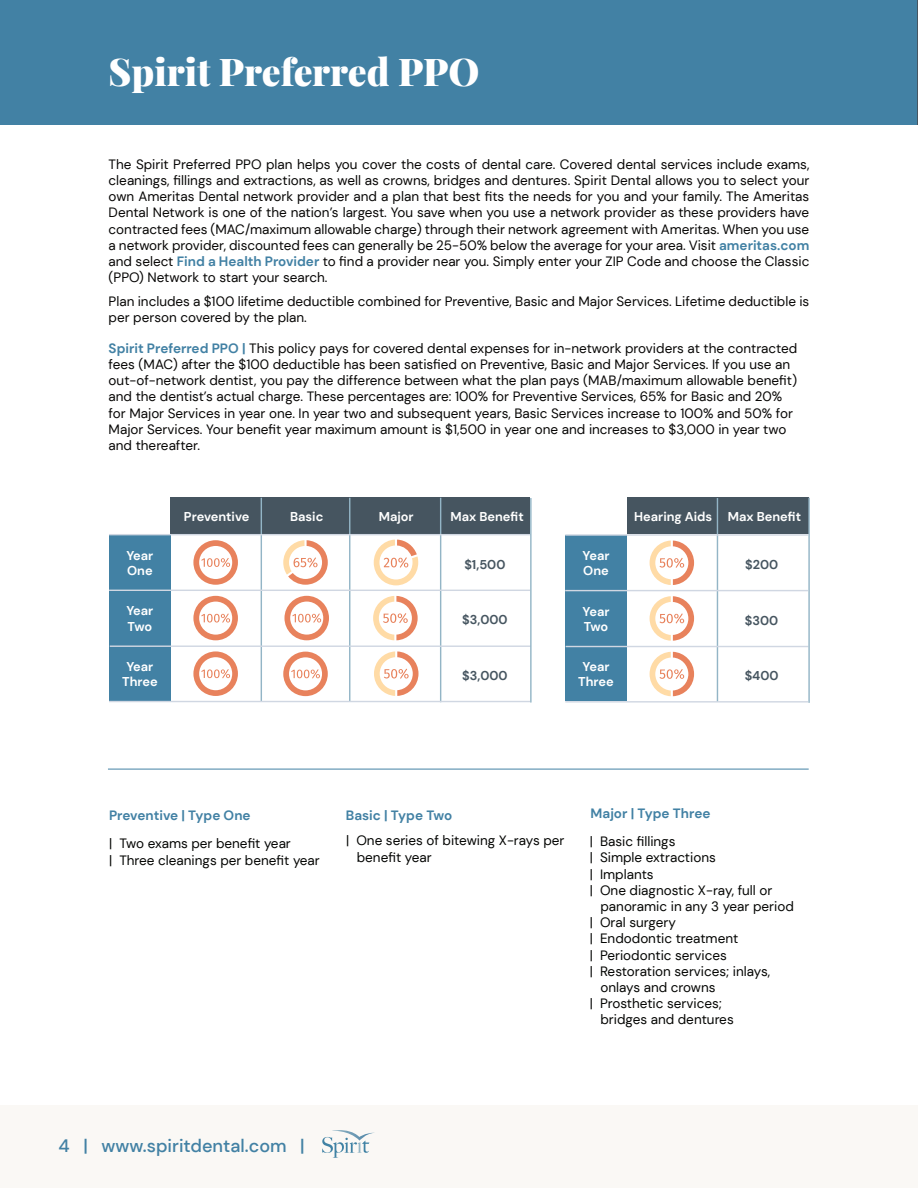
<style>
.page{position:relative;width:918px;height:1188px;background:#fff}
.page>*{position:absolute;margin:0;border:0;box-sizing:border-box;transform-origin:0 0}
.t1{font:900 37.5px "Playfair Display";color:#fff}
.t2{font:500 18px "DM Sans";color:#4281a4}
.t3{font:13.5px/16.2px "DM Sans";color:#070605}
.t4{font:13.5px/16.2px "DM Sans";color:#040503}
.t5{font:700 13.5px "DM Sans";color:#4281a4}
.t6{font:700 12.75px/15.3px "DM Sans";color:#fff}
.t7{font:700 12.75px "DM Sans";color:#465560}
.s1{font-weight:700;color:#4281a4}
</style>
<div class="page">
<div style="left:0;top:0;width:918px;height:124px;background:#4281a4"></div>
<hr style="left:108px;top:769px;width:701px;height:1px;background:#4281a4">
<div style="left:171px;top:498px;width:359px;height:36px;background:#465560"></div>
<hr style="left:261px;top:498px;width:1px;height:204px;background:#93b5c6">
<hr style="left:349px;top:498px;width:1px;height:204px;background:#93b5c6">
<hr style="left:440px;top:498px;width:1px;height:204px;background:#93b5c6">
<div style="left:109px;top:535px;width:62px;height:166px;background:#4281a4"></div>
<hr style="left:109px;top:534px;width:422px;height:1px;background:#d0d7e2">
<hr style="left:109px;top:590px;width:421px;height:1px;background:#d0d7e2">
<hr style="left:110px;top:646px;width:421px;height:1px;background:#d0d7e2">
<hr style="left:109px;top:701px;width:421px;height:1px;background:#d0d7e2">
<hr style="left:530px;top:498px;width:2px;height:205px;background:#93b5c6">
<svg style="left:193px;top:540px;width:45px;height:45px"></svg>
<svg style="left:283px;top:540px;width:45px;height:45px"></svg>
<svg style="left:373px;top:596px;width:45px;height:44px"></svg>
<svg style="left:193px;top:596px;width:45px;height:44px"></svg>
<svg style="left:193px;top:651px;width:45px;height:45px"></svg>
<div style="left:627px;top:498px;width:181px;height:36px;background:#465560"></div>
<hr style="left:717px;top:498px;width:1px;height:204px;background:#93b5c6">
<div style="left:565px;top:536px;width:62px;height:165px;background:#4281a4"></div>
<hr style="left:565px;top:534px;width:243px;height:2px;background:#d0d7e2">
<hr style="left:565px;top:590px;width:243px;height:1px;background:#d0d7e2">
<hr style="left:566px;top:646px;width:242px;height:1px;background:#d0d7e2">
<hr style="left:565px;top:701px;width:243px;height:2px;background:#d0d7e2">
<hr style="left:808px;top:498px;width:2px;height:205px;background:#93b5c6">
<svg style="left:650px;top:541px;width:44px;height:44px"></svg>
<svg style="left:650px;top:596px;width:44px;height:45px"></svg>
<svg style="left:650px;top:652px;width:44px;height:44px"></svg>
<svg style="left:374px;top:540px;width:44px;height:45px"></svg>
<svg style="left:284px;top:596px;width:45px;height:44px"></svg>
<svg style="left:283px;top:652px;width:45px;height:44px"></svg>
<hr style="left:917px;top:0;width:1px;height:124px;background:#465560">
<svg style="left:374px;top:651px;width:45px;height:45px"></svg>
<div style="left:0;top:1105px;width:918px;height:83px;background:#faf8f5"></div>
<svg style="left:322px;top:1130px;width:52px;height:28px"></svg>
<div style="left:341px;top:1154px;width:58px;height:13px;background:#faf8f5"></div>
<p class="t1" style="left:109px;top:42px;width:372px">Spirit Preferred PPO</p>
<p class="t3" style="left:109px;top:156px;width:702px;text-align:justify">The Spirit Preferred PPO plan helps you cover the costs of dental care. Covered dental services include exams, cleanings, fillings and extractions, as well as crowns, bridges and dentures. Spirit Dental allows you to select your own Ameritas Dental network provider and a plan that best fits the needs for you and your family. The Ameritas Dental Network is one of the nation’s largest. You save when you use a network provider as these providers have contracted fees (MAC/maximum allowable charge) through their network agreement with Ameritas. When you use a network provider, discounted fees can generally be 25-50% below the average for your area. Visit <span class="s1">ameritas.com </span>and select <span class="s1">Find a Health Provider</span> to find a provider near you. Simply enter your ZIP Code and choose the Classic (PPO) Network to start your search.</p>
<p class="t3" style="left:109px;top:293px;width:702px">Plan includes a $100 lifetime deductible combined for Preventive, Basic and Major Services. Lifetime deductible is per person covered by the plan.</p>
<p class="t3" style="left:109px;top:340px;width:690px"><span class="s1">Spirit Preferred PPO |</span> This policy pays for covered dental expenses for in-network providers at the contracted fees (MAC) after the $100 deductible has been satisfied on Preventive, Basic and Major Services. If you use an out-of-network dentist, you pay the difference between what the plan pays (MAB/maximum allowable benefit) and the dentist’s actual charge. These percentages are: 100% for Preventive Services, 65% for Basic and 20% for Major Services in year one. In year two and subsequent years, Basic Services increase to 100% and 50% for Major Services. Your benefit year maximum amount is $1,500 in year one and increases to $3,000 in year two and thereafter.</p>
<p class="t6" style="left:126px;top:547px;width:28px">Year<br>One</p>
<p class="t6" style="left:126px;top:603px;width:28px">Year<br>Two</p>
<p class="t6" style="left:122px;top:659px;width:37px;text-align:center">Year<br>Three</p>
<p class="t6" style="left:184px;top:509px;width:67px">Preventive</p>
<p class="t6" style="left:290px;top:509px;width:35px">Basic</p>
<p class="t6" style="left:379px;top:509px;width:36px">Major</p>
<p class="t6" style="left:451px;top:509px;width:75px">Max Benefit</p>
<p class="t7" style="left:464px;top:556px;width:43px">$1,500</p>
<p class="t7" style="left:462px;top:612px;width:47px">$3,000</p>
<p class="t7" style="left:462px;top:668px;width:47px">$3,000</p>
<p class="t6" style="left:583px;top:548px;width:28px">Year</p>
<p class="t6" style="left:583px;top:563px;width:27px">One</p>
<p class="t6" style="left:583px;top:603px;width:28px">Year<br>Two</p>
<p class="t6" style="left:578px;top:659px;width:37px;text-align:center">Year<br>Three</p>
<p class="t6" style="left:634px;top:509px;width:80px">Hearing Aids</p>
<p class="t6" style="left:728px;top:509px;width:75px">Max Benefit</p>
<p class="t7" style="left:745px;top:557px;width:35px">$200</p>
<p class="t7" style="left:745px;top:612px;width:35px">$300</p>
<p class="t7" style="left:745px;top:668px;width:35px">$400</p>
<p class="t5" style="left:109px;top:807px;width:143px">Preventive | Type One</p>
<p class="t4" style="left:109px;top:835px;width:183px">| Two exams per benefit year</p>
<p class="t4" style="left:109px;top:852px;width:212px">| Three cleanings per benefit year</p>
<p class="t5" style="left:346px;top:807px;width:108px">Basic | Type Two</p>
<p class="t4" style="left:346px;top:833px;width:220px">| One series of bitewing X-rays per</p>
<p class="t4" style="left:357px;top:849px;width:76px">benefit year</p>
<p class="t5" style="left:591px;top:805px;width:121px">Major | Type Three</p>
<p class="t4" style="left:590px;top:833px;width:87px">| Basic fillings</p>
<p class="t4" style="left:590px;top:850px;width:128px">| Simple extractions</p>
<p class="t4" style="left:590px;top:866px;width:65px">| Implants</p>
<p class="t4" style="left:590px;top:882px;width:184px">| One diagnostic X-ray, full or</p>
<p class="t4" style="left:600px;top:898px;width:195px">panoramic in any 3 year period</p>
<p class="t4" style="left:590px;top:914px;width:88px">| Oral surgery</p>
<p class="t4" style="left:590px;top:931px;width:150px">| Endodontic treatment</p>
<p class="t4" style="left:590px;top:947px;width:139px">| Periodontic services</p>
<p class="t4" style="left:590px;top:963px;width:182px">| Restoration services; inlays,</p>
<p class="t4" style="left:600px;top:979px;width:117px">onlays and crowns</p>
<p class="t4" style="left:600px;top:995px;width:135px;text-indent:-11px">| Prosthetic services; bridges and dentures</p>
<h2 class="t2" style="left:59px;top:1134px;width:248px">4 | www.spiritdental.com |</h2>
</div>
